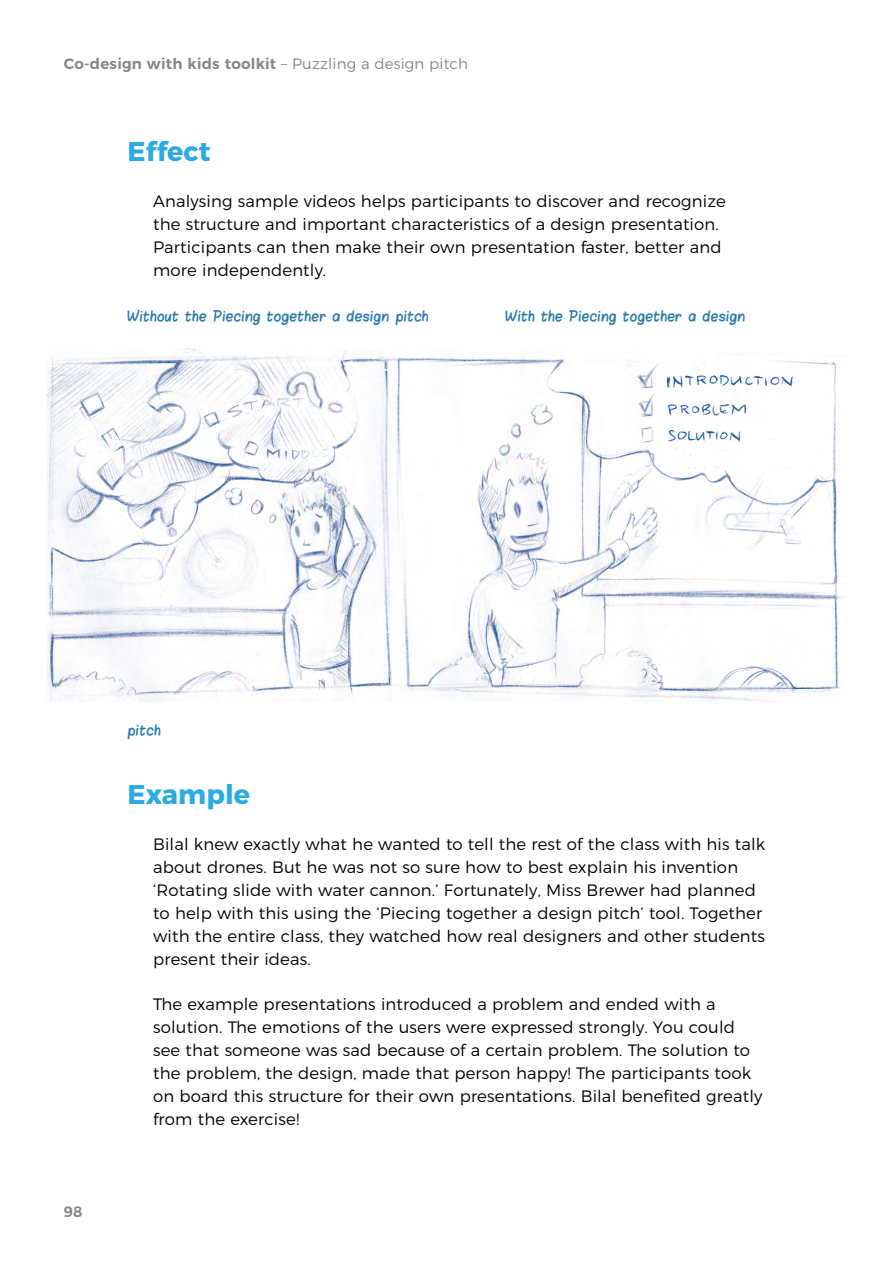
<style>
.page{position:relative;width:893px;height:1263px;background:#fff}
.page>*{position:absolute;margin:0;border:0;box-sizing:border-box;transform-origin:0 0}
.t1{font:700 27px "Montserrat";letter-spacing:.005em;color:#2babe2}
.t2{font:300 16.5px/23px "Montserrat";letter-spacing:.01em;color:#000}
.t3{font:600 15px "Montserrat";letter-spacing:.015em;color:#878787}
.t4{font:11.25px "Blokletters Viltstift";letter-spacing:.03em;color:#287caa}
.s1{font-weight:300}
</style>
<div class="page">
<img style="left:46px;top:348px;width:796px;height:354px">
<p class="t3" style="left:64px;top:51px;width:406px">Co-design with kids toolkit <span class="s1">– Puzzling a design pitch</span></p>
<h1 class="t1" style="left:128px;top:129px;width:85px">Effect</h1>
<p class="t2" style="left:153px;top:188px;width:574px">Analysing sample videos helps participants to discover and recognize the structure and important characteristics of a design presentation.<br>Participants can then make their own presentation faster, better and more independently.</p>
<p class="t4" style="left:128px;top:307px;width:302px">Without the Piecing together a design pitch</p>
<p class="t4" style="left:506px;top:307px;width:241px">With the Piecing together a design</p>
<p class="t4" style="left:128px;top:721px;width:35px">pitch</p>
<p class="t3" style="left:64px;top:1199px;width:20px">98</p>
<h1 class="t1" style="left:128px;top:772px;width:124px">Example</h1>
<p class="t2" style="left:153px;top:831px;width:614px">Bilal knew exactly what he wanted to tell the rest of the class with his talk about drones. But he was not so sure how to best explain his invention ‘Rotating slide with water cannon.’ Fortunately, Miss Brewer had planned to help with this using the ‘Piecing together a design pitch’ tool. Together with the entire class, they watched how real designers and other students present their ideas.</p>
<p class="t2" style="left:153px;top:992px;width:611px">The example presentations introduced a problem and ended with a solution. The emotions of the users were expressed strongly. You could see that someone was sad because of a certain problem. The solution to the problem, the design, made that person happy! The participants took on board this structure for their own presentations. Bilal benefited greatly from the exercise!</p>
</div>
